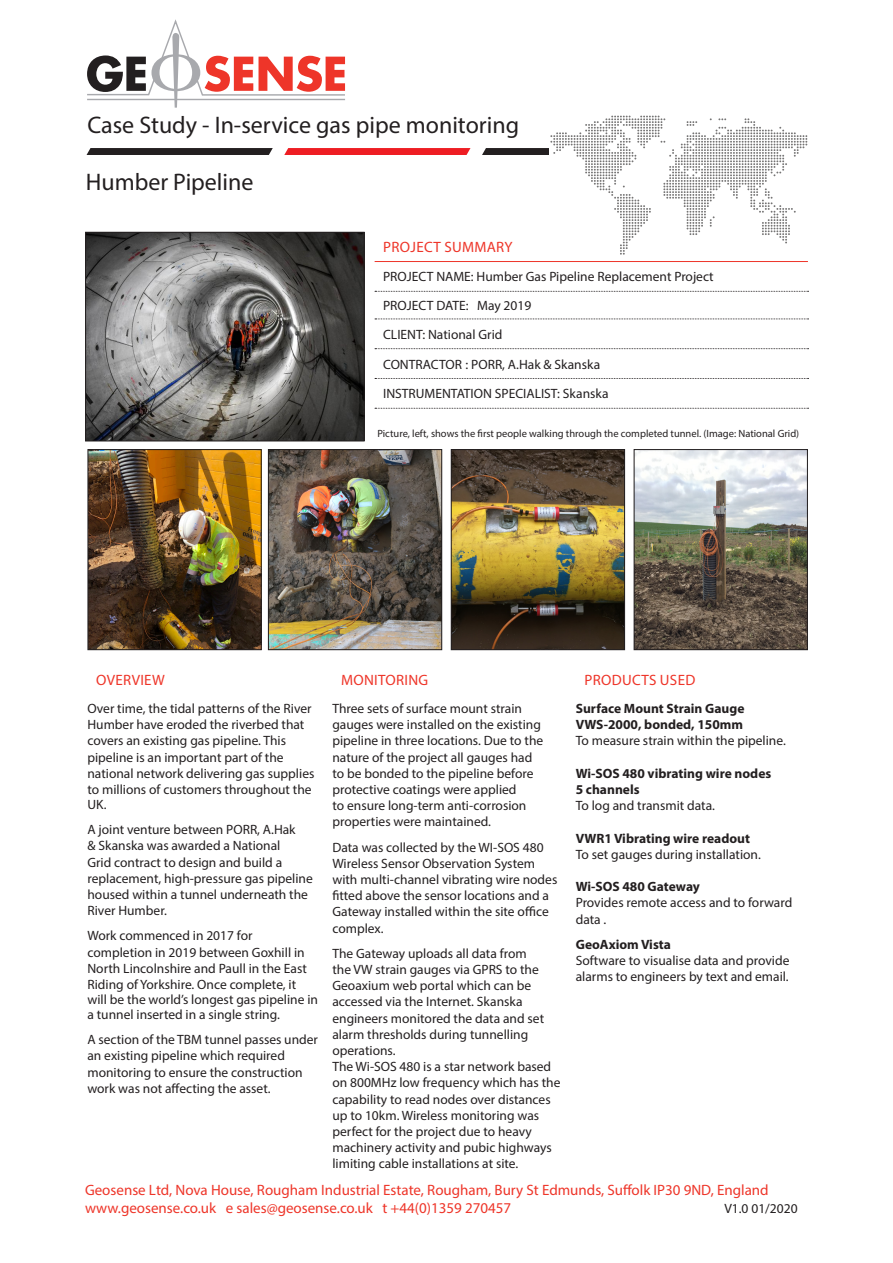
<style>
.page{position:relative;width:893px;height:1263px;background:#fff}
.page>*{position:absolute;margin:0;border:0;box-sizing:border-box;transform-origin:0 0}
.Page_Header{font:24px "Myriad Pro";color:#231f20}
.Table_list{font:15px "Myriad Pro";color:#ee3529}
.Table_Header{font:15px "Myriad Pro";letter-spacing:.02em;color:#ee3529}
.Table_list-2{font:13.5px/16.2px "Myriad Pro";color:#231f20}
.Table_list-3{font:700 13.5px "Myriad Pro";color:#231f20}
.Body_text{font:13.5px "Myriad Pro";color:#231f20}
.Table_list-4{font:10.5px "Myriad Pro";color:#231f20}
</style>
<div class="page">
<svg style="left:87px;top:148px;width:186px;height:7px"></svg>
<svg style="left:284px;top:148px;width:186px;height:7px"></svg>
<svg style="left:482px;top:116px;width:325px;height:139px"></svg>
<img style="left:87px;top:234px;width:276px;height:205px">
<div style="left:85px;top:232px;width:280px;height:209px;border:1px solid #231f20"></div>
<hr style="left:375px;top:261px;width:433px;height:1px;background:#ee3529">
<svg style="left:375px;top:291px;width:433px;height:1px"></svg>
<svg style="left:375px;top:319px;width:433px;height:1px"></svg>
<svg style="left:375px;top:348px;width:433px;height:1px"></svg>
<svg style="left:375px;top:378px;width:433px;height:1px"></svg>
<svg style="left:375px;top:408px;width:433px;height:1px"></svg>
<svg style="left:87px;top:19px;width:258px;height:89px"></svg>
<img style="left:89px;top:451px;width:171px;height:197px">
<div style="left:87px;top:449px;width:175px;height:201px;border:1px solid #231f20"></div>
<img style="left:636px;top:451px;width:170px;height:197px">
<div style="left:634px;top:449px;width:174px;height:201px;border:1px solid #231f20"></div>
<img style="left:453px;top:451px;width:170px;height:197px">
<div style="left:451px;top:449px;width:174px;height:201px;border:1px solid #231f20"></div>
<img style="left:270px;top:451px;width:170px;height:197px">
<div style="left:268px;top:449px;width:174px;height:201px;border:1px solid #231f20"></div>
<p class="Page_Header" style="left:87px;top:110px;width:433px">Case Study - In-service gas pipe monitoring</p>
<p class="Page_Header" style="left:86px;top:167px;width:169px">Humber Pipeline</p>
<p class="Table_Header" style="left:383px;top:237px;width:131px">PROJECT SUMMARY</p>
<p class="Table_list-2" style="left:383px;top:269px;width:332px">PROJECT NAME: Humber Gas Pipeline Replacement Project</p>
<p class="Table_list-2" style="left:383px;top:297px;width:150px">PROJECT DATE: May 2019</p>
<p class="Table_list-2" style="left:383px;top:326px;width:121px">CLIENT: National Grid</p>
<p class="Table_list-2" style="left:383px;top:356px;width:219px">CONTRACTOR : PORR, A.Hak &amp; Skanska</p>
<p class="Body_text" style="left:383px;top:386px;width:227px">INSTRUMENTATION SPECIALIST: Skanska</p>
<p class="Table_list-4" style="left:377px;top:427px;width:423px">Picture, left, shows the first people walking through the completed tunnel. (Image: National Grid)</p>
<p class="Table_Header" style="left:341px;top:671px;width:89px">MONITORING</p>
<p class="Table_list-2" style="left:332px;top:700px;width:212px">Three sets of surface mount strain gauges were installed on the existing pipeline in three locations. Due to the nature of the project all gauges had to be bonded to the pipeline before protective coatings were applied<br>to ensure long-term anti-corrosion properties were maintained.</p>
<p class="Table_list-2" style="left:332px;top:839px;width:226px">Data was collected by the WI-SOS 480<br>Wireless Sensor Observation System with multi-channel vibrating wire nodes fitted above the sensor locations and a Gateway installed within the site office complex.</p>
<p class="Table_list-2" style="left:332px;top:945px;width:213px">The Gateway uploads all data from the VW strain gauges via GPRS to the<br>Geoaxium web portal which can be accessed via the Internet. Skanska engineers monitored the data and set alarm thresholds during tunnelling operations.</p>
<p class="Table_list-2" style="left:332px;top:1058px;width:229px">The Wi-SOS 480 is a star network based on 800MHz low frequency which has the capability to read nodes over distances up to 10km. Wireless monitoring was perfect for the project due to heavy machinery activity and pubic highways limiting cable installations at site.</p>
<p class="Table_list" style="left:85px;top:1180px;width:685px">Geosense Ltd, Nova House, Rougham Industrial Estate, Rougham, Bury St Edmunds, Suffolk IP30 9ND, England</p>
<p class="Table_list" style="left:85px;top:1198px;width:428px">www.geosense.co.uk e sales@geosense.co.uk t +44(0)1359 270457</p>
<p class="Table_list-2" style="left:724px;top:1200px;width:75px">V1.0 01/2020</p>
<p class="Table_Header" style="left:96px;top:671px;width:70px">OVERVIEW</p>
<p class="Table_list-2" style="left:87px;top:700px;width:228px">Over time, the tidal patterns of the River Humber have eroded the riverbed that covers an existing gas pipeline. This pipeline is an important part of the national network delivering gas supplies to millions of customers throughout the UK.</p>
<p class="Table_list-2" style="left:87px;top:821px;width:227px">A joint venture between PORR, A.Hak<br>&amp; Skanska was awarded a National<br>Grid contract to design and build a replacement, high-pressure gas pipeline housed within a tunnel underneath the<br>River Humber.</p>
<p class="Table_list-2" style="left:87px;top:928px;width:232px;line-height:15.8px">Work commenced in 2017 for completion in 2019 between Goxhill in North Lincolnshire and Paull in the East Riding of Yorkshire. Once complete, it will be the world’s longest gas pipeline in a tunnel inserted in a single string.</p>
<p class="Table_list-2" style="left:87px;top:1031px;width:232px">A section of the TBM tunnel passes under an existing pipeline which required monitoring to ensure the construction work was not affecting the asset.</p>
<p class="Table_Header" style="left:584px;top:671px;width:112px">PRODUCTS USED</p>
<p class="Table_list-3" style="left:576px;top:700px;width:170px">Surface Mount Strain Gauge</p>
<p class="Table_list-3" style="left:576px;top:716px;width:169px">VWS-2000, bonded, 150mm</p>
<p class="Table_list-2" style="left:576px;top:732px;width:212px">To measure strain within the pipeline.</p>
<p class="Table_list-3" style="left:576px;top:764px;width:197px">Wi-SOS 480 vibrating wire nodes</p>
<p class="Table_list-3" style="left:576px;top:781px;width:65px">5 channels</p>
<p class="Table_list-2" style="left:576px;top:797px;width:141px">To log and transmit data.</p>
<p class="Table_list-3" style="left:576px;top:829px;width:176px">VWR1 Vibrating wire readout</p>
<p class="Table_list-2" style="left:576px;top:846px;width:187px">To set gauges during installation.</p>
<p class="Table_list-3" style="left:576px;top:878px;width:126px">Wi-SOS 480 Gateway</p>
<p class="Table_list-2" style="left:576px;top:894px;width:218px">Provides remote access and to forward data .</p>
<p class="Table_list-3" style="left:576px;top:935px;width:97px">GeoAxiom Vista</p>
<p class="Table_list-2" style="left:576px;top:952px;width:215px">Software to visualise data and provide alarms to engineers by text and email.</p>
</div>
